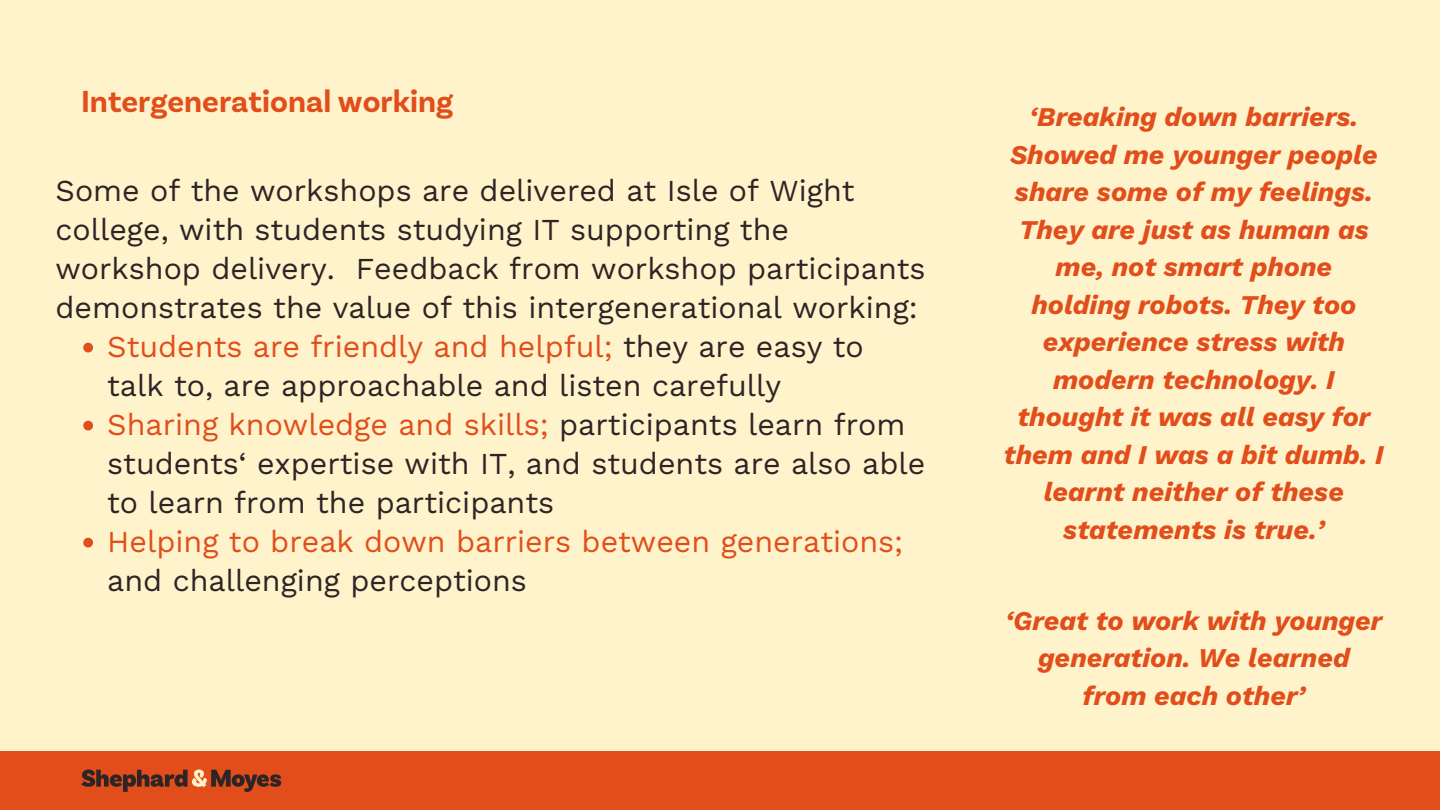
<style>
.page{position:relative;width:1440px;height:810px;background:#fff3cb}
.page>*{position:absolute;margin:0;border:0;box-sizing:border-box;transform-origin:0 0}
.t1{font:700 32px "Basic Sans";color:#e14e1b}
.t2{font:30.4px/39px "Work Sans";color:#2d2426}
.t3{font:30.4px/39px "Work Sans";color:#e14e1b}
.t4{font:italic 700 27px/37.5px "Work Sans";color:#e14e1b;text-align:center}
.s1{color:#e14e1b}
.s2{color:#2d2426}
</style>
<div class="page">
<div style="left:0;top:752px;width:1440px;height:58px;background:#e14e1b"></div>
<svg style="left:81px;top:770px;width:200px;height:22px"></svg>
<svg style="left:83px;top:343px;width:10px;height:9px"></svg>
<svg style="left:83px;top:421px;width:10px;height:9px"></svg>
<svg style="left:83px;top:538px;width:10px;height:10px"></svg>
<p class="t1" style="left:81px;top:80px;width:374px">Intergenerational working</p>
<p class="t2" style="left:56px;top:171px;width:872px">Some of the workshops are delivered at Isle of Wight college, with students studying IT supporting the workshop delivery. Feedback from workshop participants demonstrates the value of this intergenerational working:</p>
<p class="t2" style="left:107px;top:327px;width:758px"><span class="s1">Students are friendly and helpful;</span> they are easy to talk to, are approachable and listen carefully</p>
<p class="t2" style="left:107px;top:405px;width:820px"><span class="s1">Sharing knowledge and skills;</span> participants learn from students‘ expertise with IT, and students are also able to learn from the participants</p>
<p class="t3" style="left:107px;top:522px;width:798px">Helping to break down barriers between generations; <span class="s2">and challenging perceptions</span></p>
<p class="t4" style="left:1004px;top:98px;width:381px">‘Breaking down barriers.<br>Showed me younger people share some of my feelings.<br>They are just as human as me, not smart phone holding robots. They too experience stress with modern technology. I thought it was all easy for them and I was a bit dumb. I learnt neither of these statements is true.’</p>
<p class="t4" style="left:1006px;top:602px;width:378px">‘Great to work with younger generation. We learned from each other’</p>
</div>
